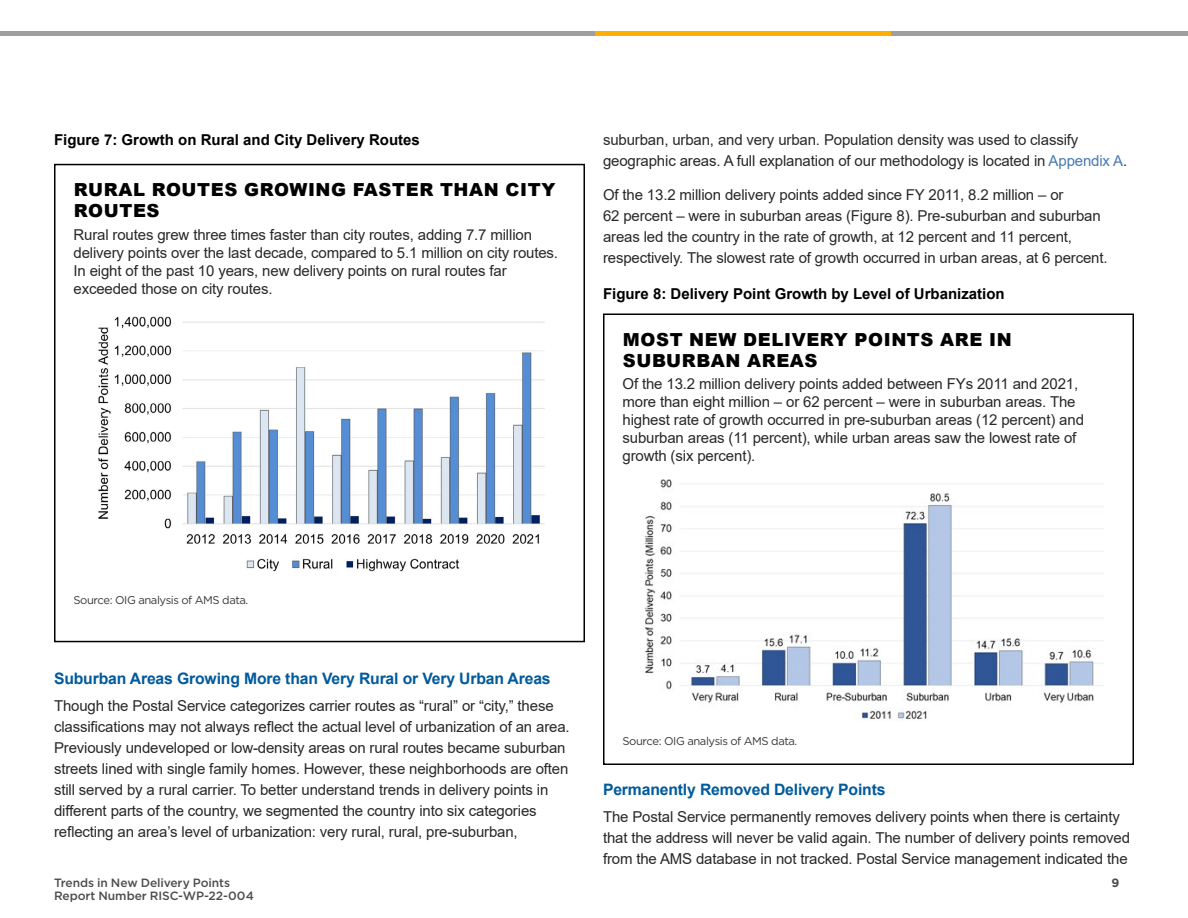
<style>
.page{position:relative;width:1188px;height:918px;background:#fff}
.page>*{position:absolute;margin:0;border:0;box-sizing:border-box;transform-origin:0 0}
.t1{font:900 18px/21px "Arial";letter-spacing:.035em;color:#000}
.t2{font:700 15.75px "Arial";letter-spacing:-.01em;color:#005a9c}
.t3{font:15px/21px "Arial";letter-spacing:-.01em;color:#292829}
.t4{font:700 15px "Arial";color:#000}
.t5{font:500 12px/13.5px "Gotham";letter-spacing:-.005em;color:#4d4d4f}
.t6{font:700 12px "Gotham";color:#4d4d4f}
.t7{font:11.25px "Gotham";letter-spacing:-.04em;color:#383839}
.s1{color:#477ab2}
</style>
<div class="page">
<img style="left:98px;top:316px;width:447px;height:256px">
<img style="left:644px;top:480px;width:460px;height:240px">
<div style="left:54px;top:164px;width:531px;height:478px;border:2px solid #000"></div>
<div style="left:603px;top:314px;width:531px;height:451px;border:2px solid #000"></div>
<hr style="left:0;top:32px;width:1188px;height:4px;background:#9e9e9e">
<hr style="left:595px;top:32px;width:295px;height:4px;background:#ffaf00">
<p class="t4" style="left:54px;top:129px;width:367px">Figure 7: Growth on Rural and City Delivery Routes</p>
<p class="t1" style="left:74px;top:179px;width:483px">RURAL ROUTES GROWING FASTER THAN CITY<br>ROUTES</p>
<p class="t3" style="left:74px;top:225px;width:486px;line-height:18px">Rural routes grew three times faster than city routes, adding 7.7 million delivery points over the last decade, compared to 5.1 million on city routes.<br>In eight of the past 10 years, new delivery points on rural routes far exceeded those on city routes.</p>
<p class="t3" style="left:603px;top:129px;width:526px">suburban, urban, and very urban. Population density was used to classify geographic areas. A full explanation of our methodology is located in <span class="s1">Appendix A</span>.</p>
<p class="t3" style="left:603px;top:184px;width:506px">Of the 13.2 million delivery points added since FY 2011, 8.2 million – or<br>62 percent – were in suburban areas (Figure 8). Pre-suburban and suburban areas led the country in the rate of growth, at 12 percent and 11 percent, respectively. The slowest rate of growth occurred in urban areas, at 6 percent.</p>
<p class="t4" style="left:603px;top:283px;width:403px">Figure 8: Delivery Point Growth by Level of Urbanization</p>
<p class="t1" style="left:623px;top:328px;width:390px">MOST NEW DELIVERY POINTS ARE IN<br>SUBURBAN AREAS</p>
<p class="t3" style="left:622px;top:375px;width:463px;line-height:18px">Of the 13.2 million delivery points added between FYs 2011 and 2021, more than eight million – or 62 percent – were in suburban areas. The highest rate of growth occurred in pre-suburban areas (12 percent) and suburban areas (11 percent), while urban areas saw the lowest rate of growth (six percent).</p>
<p class="t7" style="left:74px;top:594px;width:176px">Source: OIG analysis of AMS data.</p>
<p class="t2" style="left:54px;top:667px;width:498px">Suburban Areas Growing More than Very Rural or Very Urban Areas</p>
<p class="t3" style="left:54px;top:695px;width:517px">Though the Postal Service categorizes carrier routes as “rural” or “city,” these classifications may not always reflect the actual level of urbanization of an area.<br>Previously undeveloped or low-density areas on rural routes became suburban streets lined with single family homes. However, these neighborhoods are often still served by a rural carrier. To better understand trends in delivery points in different parts of the country, we segmented the country into six categories reflecting an area’s level of urbanization: very rural, rural, pre-suburban,</p>
<p class="t7" style="left:622px;top:735px;width:176px">Source: OIG analysis of AMS data.</p>
<p class="t2" style="left:603px;top:778px;width:284px">Permanently Removed Delivery Points</p>
<p class="t3" style="left:603px;top:806px;width:529px">The Postal Service permanently removes delivery points when there is certainty that the address will never be valid again. The number of delivery points removed from the AMS database in not tracked. Postal Service management indicated the</p>
<p class="t5" style="left:54px;top:875px;width:201px">Trends in New Delivery Points<br>Report Number RISC-WP-22-004</p>
<p class="t6" style="left:1112px;top:875px;width:9px">9</p>
</div>
